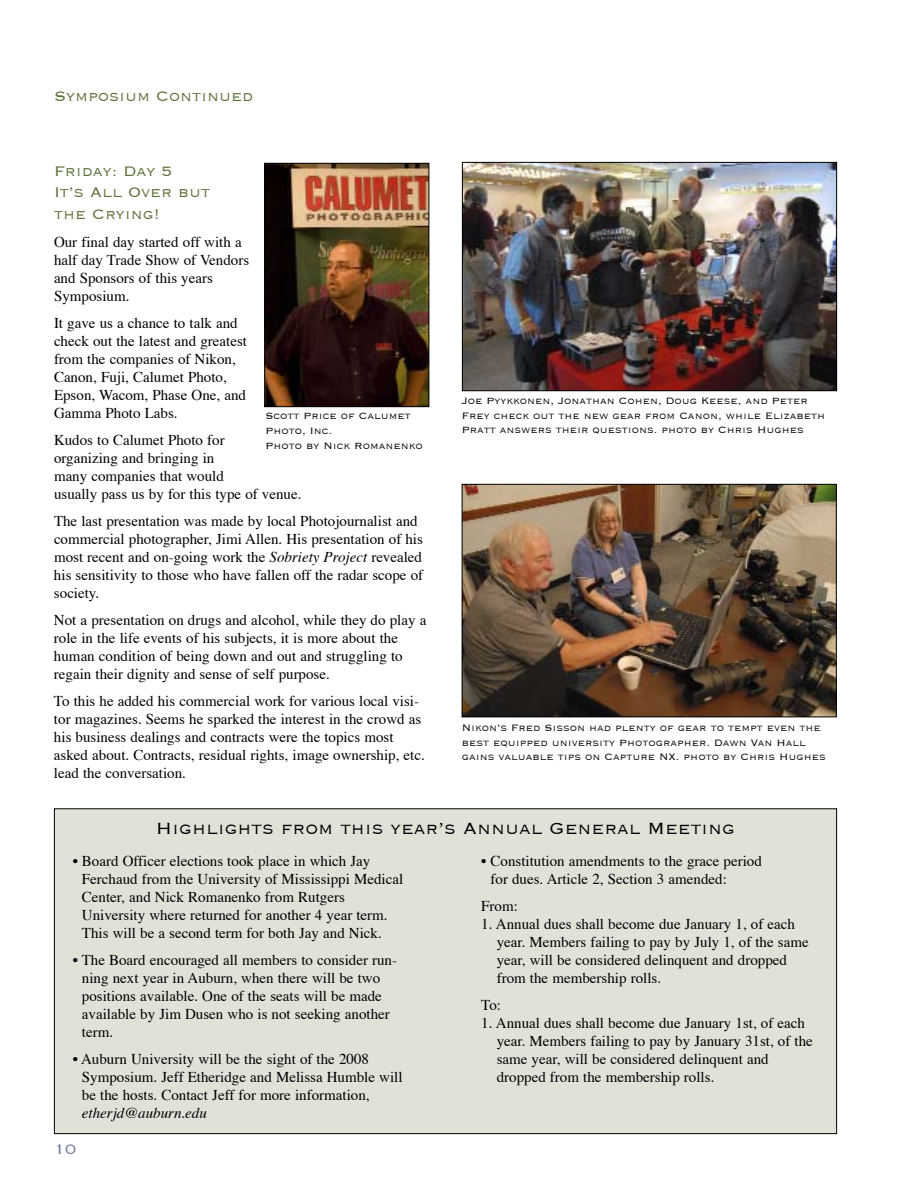
<style>
.page{position:relative;width:918px;height:1188px;background:#fff}
.page>*{position:absolute;margin:0;border:0;box-sizing:border-box;transform-origin:0 0}
.t1{font:300 21px "Copperplate";color:#000}
.t2{font:300 18px/21.8px "Copperplate";color:#5d7039}
.t3{font:300 18px "Copperplate";color:#717798}
.t4{font:15px/18px "Times";color:#000}
.t5{font:italic 15px "Times";color:#000}
.t6{font:300 12px/14.5px "Copperplate";color:#000}
.s1{font-style:italic}
</style>
<div class="page">
<img style="left:464px;top:164px;width:371px;height:225px">
<div style="left:462px;top:162px;width:375px;height:229px;border:1px solid #000"></div>
<img style="left:266px;top:165px;width:161px;height:240px">
<div style="left:264px;top:163px;width:165px;height:244px;border:1px solid #000"></div>
<img style="left:464px;top:486px;width:371px;height:229px">
<div style="left:462px;top:484px;width:375px;height:233px;border:1px solid #000"></div>
<div style="left:54px;top:809px;width:783px;height:325px;background:#dfe2d7"></div>
<p class="t2" style="left:54px;top:85px;width:201px">Symposium Continued</p>
<p class="t2" style="left:54px;top:160px;width:158px">Friday: Day 5<br>It’s All Over but the Crying!</p>
<p class="t4" style="left:54px;top:234px;width:197px">Our final day started off with a half day Trade Show of Vendors and Sponsors of this years<br>Symposium.</p>
<p class="t4" style="left:54px;top:315px;width:195px">It gave us a chance to talk and check out the latest and greatest from the companies of Nikon,<br>Canon, Fuji, Calumet Photo,<br>Epson, Wacom, Phase One, and<br>Gamma Photo Labs.</p>
<p class="t4" style="left:54px;top:432px;width:249px">Kudos to Calumet Photo for<br>organizing and bringing in<br>many companies that would<br>usually pass us by for this type of venue.</p>
<p class="t4" style="left:54px;top:513px;width:371px">The last presentation was made by local Photojournalist and commercial photographer, Jimi Allen. His presentation of his most recent and on-going work the <span class="s1">Sobriety Project</span> revealed his sensitivity to those who have fallen off the radar scope of society.</p>
<p class="t4" style="left:54px;top:612px;width:374px">Not a presentation on drugs and alcohol, while they do play a role in the life events of his subjects, it is more about the human condition of being down and out and struggling to regain their dignity and sense of self purpose.</p>
<p class="t4" style="left:54px;top:693px;width:372px">To this he added his commercial work for various local visi&shy;tor magazines. Seems he sparked the interest in the crowd as his business dealings and contracts were the topics most asked about. Contracts, residual rights, image ownership, etc. lead the conversation.</p>
<p class="t6" style="left:266px;top:409px;width:159px">Scott Price of Calumet<br>Photo, Inc.<br>Photo by Nick Romanenko</p>
<p class="t6" style="left:462px;top:394px;width:365px">Joe Pyykkonen, Jonathan Cohen, Doug Keese, and Peter<br>Frey check out the new gear from Canon, while Elizabeth<br>Pratt answers their questions. photo by Chris Hughes</p>
<p class="t6" style="left:462px;top:721px;width:366px">Nikon’s Fred Sisson had plenty of gear to tempt even the best equipped university Photographer. Dawn Van Hall gains valuable tips on Capture NX. photo by Chris Hughes</p>
<h1 class="t1" style="left:156px;top:818px;width:581px">Highlights from this year’s Annual General Meeting</h1>
<p class="t4" style="left:82px;top:854px;width:323px;text-indent:-9px">• Board Officer elections took place in which Jay Ferchaud from the University of Mississippi Medical Center, and Nick Romanenko from Rutgers University where returned for another 4 year term.<br>This will be a second term for both Jay and Nick.</p>
<p class="t4" style="left:82px;top:953px;width:317px;text-indent:-9px">• The Board encouraged all members to consider run&shy;ning next year in Auburn, when there will be two positions available. One of the seats will be made available by Jim Dusen who is not seeking another term.</p>
<p class="t4" style="left:82px;top:1052px;width:322px;text-indent:-9px">• Auburn University will be the sight of the 2008<br>Symposium. Jeff Etheridge and Melissa Humble will be the hosts. Contact Jeff for more information,</p>
<p class="t5" style="left:82px;top:1107px;width:127px">etherjd@auburn.edu</p>
<p class="t3" style="left:54px;top:1140px;width:23px">10</p>
<p class="t4" style="left:491px;top:854px;width:273px;text-indent:-9px">• Constitution amendments to the grace period for dues. Article 2, Section 3 amended:</p>
<p class="t4" style="left:481px;top:899px;width:38px">From:</p>
<p class="t4" style="left:497px;top:917px;width:314px;text-indent:-15px">1. Annual dues shall become due January 1, of each year. Members failing to pay by July 1, of the same year, will be considered delinquent and dropped from the membership rolls.</p>
<p class="t4" style="left:481px;top:998px;width:21px">To:</p>
<p class="t4" style="left:497px;top:1016px;width:318px;text-indent:-15px">1. Annual dues shall become due January 1st, of each year. Members failing to pay by January 31st, of the same year, will be considered delinquent and dropped from the membership rolls.</p>
</div>
